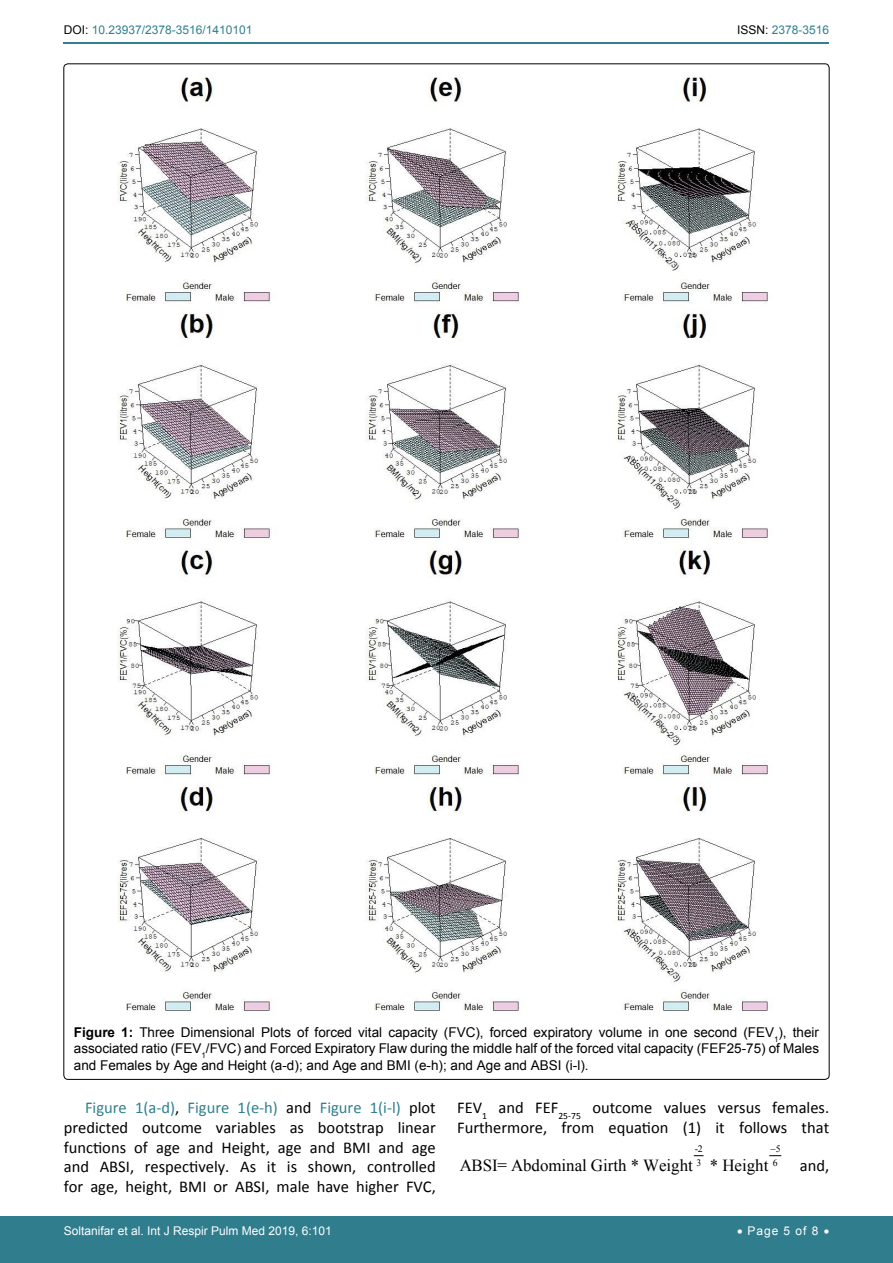
<style>
.page{position:relative;width:893px;height:1263px;background:#fff}
.page>*{position:absolute;margin:0;border:0;box-sizing:border-box;transform-origin:0 0}
.t1{font:16.95px "Times New Roman";color:#000}
.t2{font:16.5px/19.8px "Calibri";color:#000}
.t3{font:13.5px/16.2px "Arial";color:#000;text-align:justify}
.t4{font:12px "Arial";color:#fff}
.t5{font:12px "Arial";color:#30808d}
.t6{font:9.75px "Times New Roman";color:#000}
.s1{color:#000}
.s2{font-weight:700}
.s3{color:#30808d}
</style>
<div class="page">
<hr style="left:64px;top:42px;width:765px;height:1px;background:#30808d">
<div style="left:0;top:1217px;width:893px;height:46px;background:#307d8d"></div>
<img style="left:117px;top:77px;width:651px;height:934px">
<p class="t5" style="left:64px;top:22px;width:190px"><span class="s1">DOI:</span> 10.23937/2378-3516/1410101</p>
<p class="t5" style="left:737px;top:22px;width:94px"><span class="s1">ISSN:</span> 2378-3516</p>
<p class="t3" style="left:74px;top:1024px;width:747px"><span class="s2">Figure 1:</span> Three Dimensional Plots of forced vital capacity (FVC), forced expiratory volume in one second (FEV<sub>1</sub>), their associated ratio (FEV<sub>1</sub>/FVC) and Forced Expiratory Flaw during the middle half of the forced vital capacity (FEF25-75) of Males and Females by Age and Height (a-d); and Age and BMI (e-h); and Age and ABSI (i-l).</p>
<p class="t2" style="left:64px;top:1098px;width:374px;text-align:justify;text-indent:21px"><span class="s3">Figure 1(a-d)</span>, <span class="s3">Figure 1(e-h)</span> and <span class="s3">Figure 1(i-l)</span> plot predicted outcome variables as bootstrap linear functions of age and Height, age and BMI and age and ABSI, respectively. As it is shown, controlled for age, height, BMI or ABSI, male have higher FVC,</p>
<p class="t2" style="left:457px;top:1098px;width:374px">FEV<sub>1</sub> and FEF<sub>25-75</sub> outcome values versus females.<br>Furthermore, from equation (1) it follows that</p>
<p class="t6" style="left:695px;top:1142px;width:9px">-2</p>
<p class="t6" style="left:770px;top:1142px;width:12px">−5</p>
<p class="t1" style="left:460px;top:1154px;width:310px">ABSI= Abdominal Girth * Weight * Height</p>
<p class="t6" style="left:696px;top:1156px;width:6px">3</p>
<p class="t6" style="left:773px;top:1156px;width:6px">6</p>
<p class="t2" style="left:800px;top:1155px;width:31px">and,</p>
<p class="t4" style="left:64px;top:1223px;width:270px">Soltanifar et al. Int J Respir Pulm Med 2019, 6:101</p>
<p class="t4" style="left:737px;top:1223px;width:94px">• Page 5 of 8 •</p>
</div>
